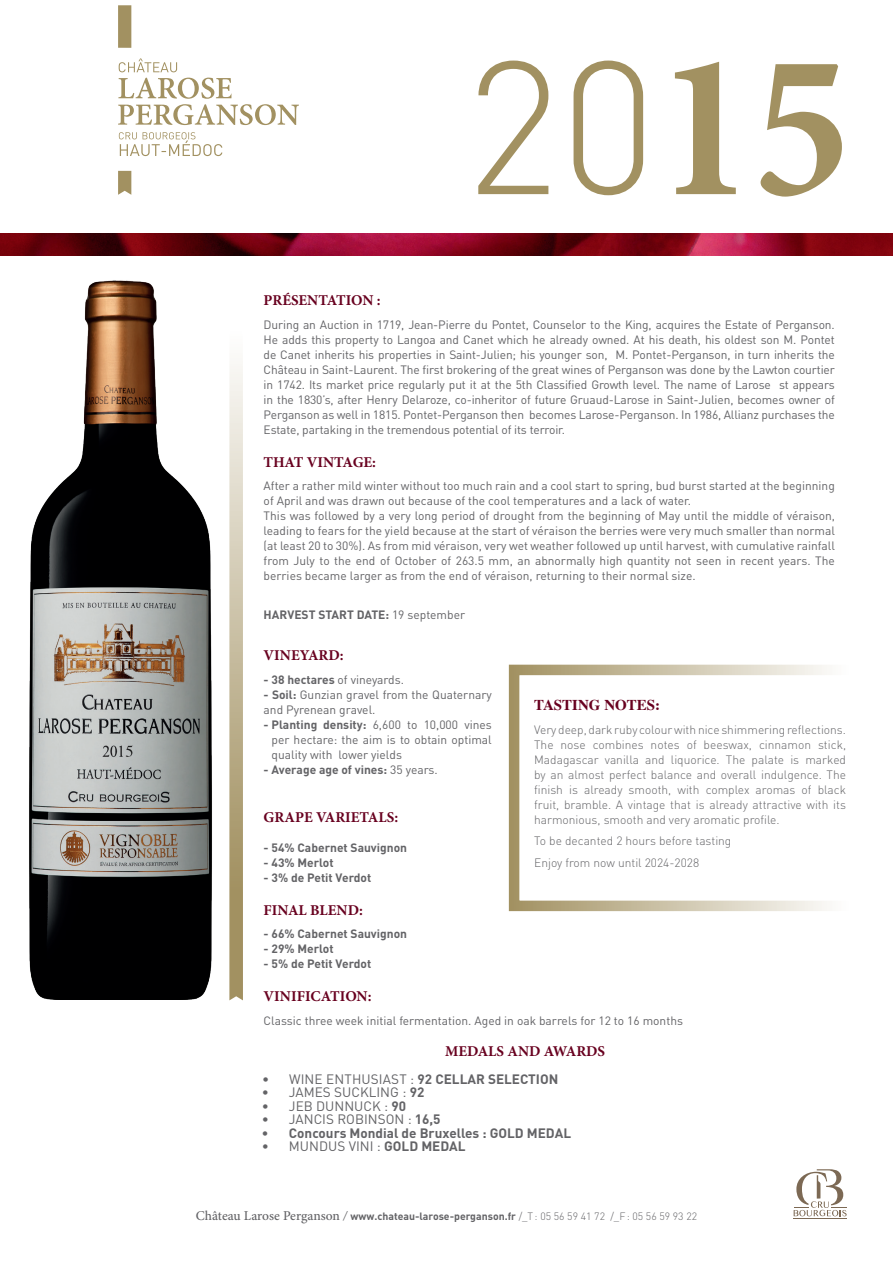
<style>
.page{position:relative;width:893px;height:1263px;background:#fff}
.page>*{position:absolute;margin:0;border:0;box-sizing:border-box;transform-origin:0 0}
.t1{font:300 186px "DIN Pro";color:#a29161}
.t2{font:700 15px "Minion Pro";color:#68001f}
.t3{font:700 15px "Times";color:#68001f}
.t4{font:13.5px "DIN Pro";color:#636366}
.t5{font:700 13.5px "DIN Pro";color:#636366}
.t6{font:12px/15px "DIN Pro";color:#636366;text-align:justify}
.t7{font:300 12px/15px "DIN Pro";color:#636366;text-align:justify}
.t8{font:700 12px "DIN Pro";color:#636366}
.t9{font:700 10.5px "DIN Pro";color:#636366}
.s1{font-family:"Minion Pro";font-weight:700;font-stretch:condensed;font-size:208.5px}
.s2{font-weight:400}
.s3{font-weight:700}
.s4{font-family:"Minion Pro";font-weight:500;font-size:13.5px}
.s5{font-family:"Minion Pro";font-weight:400;font-style:italic;font-size:13.5px}
.s6{font-weight:300}
</style>
<div class="page">
<img style="left:0;top:234px;width:893px;height:21px">
<svg style="left:229px;top:364px;width:14px;height:636px"></svg>
<svg style="left:119px;top:132px;width:103px;height:24px"></svg>
<div style="left:118px;top:5px;width:13px;height:43px;background:#a29161"></div>
<svg style="left:118px;top:171px;width:13px;height:24px"></svg>
<svg style="left:119px;top:58px;width:58px;height:14px"></svg>
<svg style="left:118px;top:78px;width:181px;height:47px"></svg>
<svg style="left:509px;top:665px;width:318px;height:246px"></svg>
<hr style="left:793px;top:1218px;width:54px;height:1px;background:#7c6954">
<svg style="left:793px;top:1169px;width:54px;height:47px"></svg>
<img style="left:29px;top:280px;width:183px;height:719px">
<h1 class="t1" style="left:465px;top:0;width:387px">20<span class="s1">15</span></h1>
<p class="t2" style="left:264px;top:290px;width:119px">PRÉSENTATION :</p>
<p class="t6" style="left:264px;top:316px;width:573px">During an Auction in 1719, Jean-Pierre du Pontet, Counselor to the King, acquires the Estate of Perganson.<br>He adds this property to Langoa and Canet which he already owned. At his death, his oldest son M. Pontet de Canet inherits his properties in Saint-Julien; his younger son, M. Pontet-Perganson, in turn inherits the Château in Saint-Laurent. The first brokering of the great wines of Perganson was done by the Lawton courtier in 1742. Its market price regularly put it at the 5th Classified Growth level. The name of Larose st appears in the 1830’s, after Henry Delaroze, co-inheritor of future Gruaud-Larose in Saint-Julien, becomes owner of Perganson as well in 1815. Pontet-Perganson then becomes Larose-Perganson. In 1986, Allianz purchases the Estate, partaking in the tremendous potential of its terroir.</p>
<p class="t2" style="left:264px;top:451px;width:114px">THAT VINTAGE:</p>
<p class="t6" style="left:264px;top:478px;width:573px;text-align:left">After a rather mild winter without too much rain and a cool start to spring, bud burst started at the beginning of April and was drawn out because of the cool temperatures and a lack of water.<br>This was followed by a very long period of drought from the beginning of May until the middle of véraison, leading to fears for the yield because at the start of véraison the berries were very much smaller than normal (at least 20 to 30%). As from mid véraison, very wet weather followed up until harvest, with cumulative rainfall from July to the end of October of 263.5 mm, an abnormally high quantity not seen in recent years. The berries became larger as from the end of véraison, returning to their normal size.</p>
<p class="t8" style="left:264px;top:606px;width:203px">HARVEST START DATE: <span class="s2">19 september</span></p>
<p class="t2" style="left:264px;top:645px;width:82px">VINEYARD:</p>
<p class="t6" style="left:264px;top:671px;width:142px"><span class="s3">- 38 hectares</span> of vineyards.</p>
<p class="t6" style="left:264px;top:686px;width:230px"><span class="s3">- Soil:</span> Gunzian gravel from the Quaternary and Pyrenean gravel.</p>
<p class="t6" style="left:272px;top:716px;width:222px;text-indent:-8px"><span class="s3">- Planting density:</span> 6,600 to 10,000 vines per hectare: the aim is to obtain optimal quality with lower yields</p>
<p class="t8" style="left:264px;top:761px;width:176px">- Average age of vines: <span class="s2">35 years.</span></p>
<p class="t2" style="left:264px;top:806px;width:136px">GRAPE VARIETALS:</p>
<p class="t8" style="left:264px;top:839px;width:145px">- 54% Cabernet Sauvignon</p>
<p class="t8" style="left:264px;top:854px;width:72px">- 43% Merlot</p>
<p class="t8" style="left:264px;top:869px;width:109px">- 3% de Petit Verdot</p>
<p class="t2" style="left:264px;top:899px;width:101px">FINAL BLEND:</p>
<p class="t8" style="left:264px;top:926px;width:145px">- 66% Cabernet Sauvignon</p>
<p class="t8" style="left:264px;top:941px;width:72px">- 29% Merlot</p>
<p class="t8" style="left:264px;top:956px;width:109px">- 5% de Petit Verdot</p>
<p class="t2" style="left:264px;top:986px;width:109px">VINIFICATION:</p>
<p class="t6" style="left:264px;top:1012px;width:421px">Classic three week initial fermentation. Aged in oak barrels for 12 to 16 months</p>
<p class="t3" style="left:534px;top:691px;width:128px">TASTING NOTES:</p>
<p class="t7" style="left:534px;top:721px;width:313px">Very deep, dark ruby colour with nice shimmering reflections.<br>The nose combines notes of beeswax, cinnamon stick, Madagascar vanilla and liquorice. The palate is marked by an almost perfect balance and overall indulgence. The finish is already smooth, with complex aromas of black fruit, bramble. A vintage that is already attractive with its harmonious, smooth and very aromatic profile.</p>
<p class="t7" style="left:534px;top:829px;width:199px;line-height:21.5px">To be decanted 2 hours before tasting<br>Enjoy from now until 2024-2028</p>
<p class="t2" style="left:445px;top:1040px;width:162px">MEDALS AND AWARDS</p>
<p class="t5" style="left:262px;top:1069px;width:298px"><span class="s2">• WINE ENTHUSIAST :</span> 92 CELLAR SELECTION</p>
<p class="t4" style="left:262px;top:1083px;width:164px">• JAMES SUCKLING : <span class="s3">92</span></p>
<p class="t4" style="left:262px;top:1096px;width:146px">• JEB DUNNUCK : <span class="s3">90</span></p>
<p class="t4" style="left:262px;top:1110px;width:180px">• JANCIS ROBINSON : <span class="s3">16,5</span></p>
<p class="t5" style="left:262px;top:1123px;width:311px">• Concours Mondial de Bruxelles : GOLD MEDAL</p>
<p class="t4" style="left:262px;top:1137px;width:205px">• MUNDUS VINI : <span class="s3">GOLD MEDAL</span></p>
<p class="t9" style="left:196px;top:1209px;width:503px"><span class="s4">Château Larose Perganson</span> <span class="s5">/</span> www.chateau-larose-perganson.fr <span class="s6">/_T: 05 56 59 41 72 /_F: 05 56 59 93 22</span></p>
</div>
